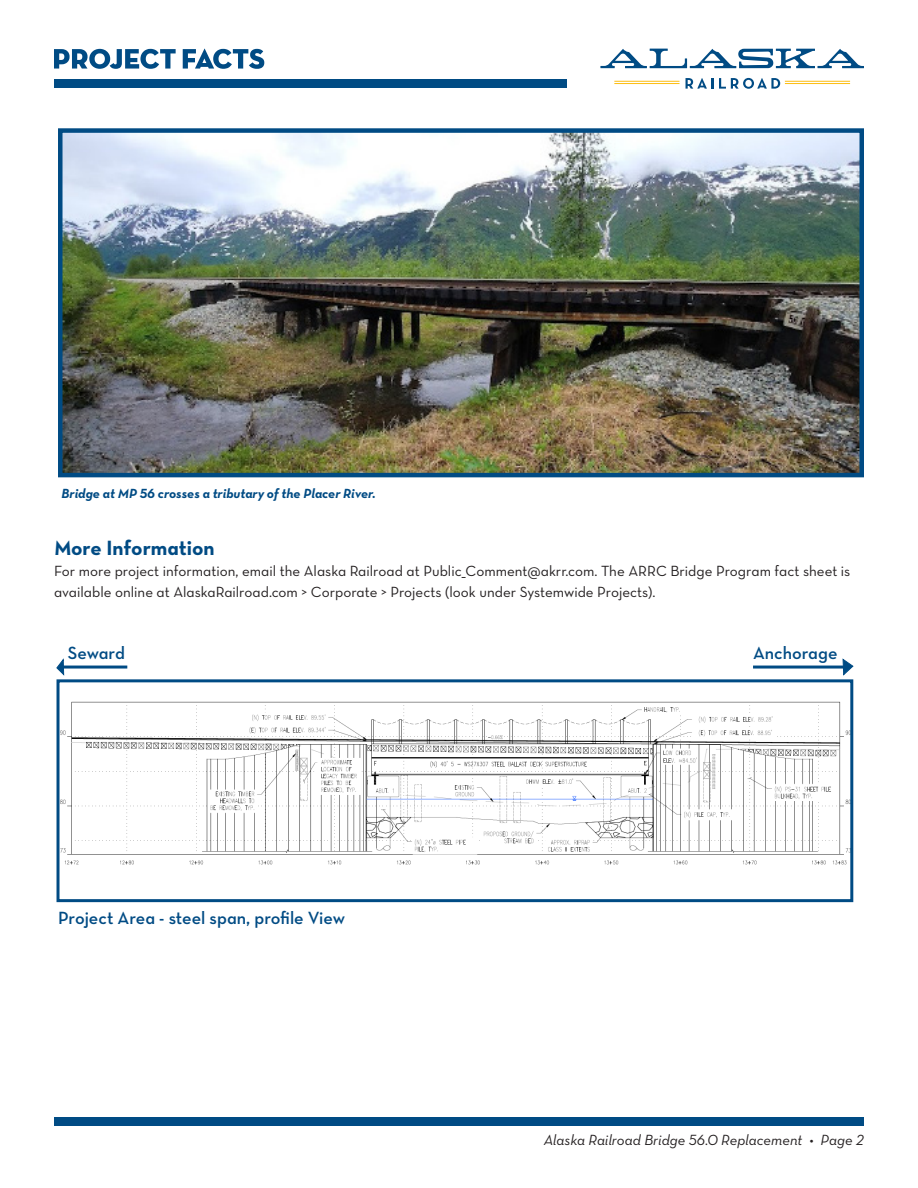
<style>
.page{position:relative;width:918px;height:1188px;background:#fff}
.page>*{position:absolute;margin:0;border:0;box-sizing:border-box;transform-origin:0 0}
.Subhead_1{font:21px "Neutra Text Bold Alt";color:#004b84}
.Subhead_1-2{font:18px "Neutra Text Demi Alt";color:#004b84}
.Subhead_1-3{font:15px/21px "Neutra Text Book Alt";color:#231f20}
.t1{font:15px "Neutra Text Book Italic Alt";color:#231f20}
.t2{font:13.5px "Neutra Text Bold Italic Alt";color:#004b84}
</style>
<div class="page">
<div style="left:54px;top:1118px;width:810px;height:8px;background:#004b84"></div>
<div style="left:54px;top:80px;width:513px;height:8px;background:#004b84"></div>
<svg style="left:686px;top:78px;width:94px;height:11px"></svg>
<svg style="left:600px;top:49px;width:264px;height:19px"></svg>
<hr style="left:614px;top:81px;width:66px;height:1px;background:#fdbe12">
<hr style="left:614px;top:83px;width:66px;height:1px;background:#fdbe12">
<hr style="left:785px;top:81px;width:65px;height:1px;background:#fdbe12">
<hr style="left:785px;top:83px;width:65px;height:1px;background:#fdbe12">
<svg style="left:54px;top:49px;width:122px;height:20px"></svg>
<svg style="left:183px;top:49px;width:81px;height:20px"></svg>
<img style="left:63px;top:133px;width:796px;height:339px">
<div style="left:58px;top:128px;width:806px;height:349px;border:4px solid #004b84"></div>
<img style="left:61px;top:701px;width:788px;height:164px">
<div style="left:57px;top:679px;width:796px;height:223px;border:3px solid #004b84"></div>
<hr style="left:62px;top:666px;width:65px;height:3px;background:#004b84">
<svg style="left:56px;top:658px;width:8px;height:18px"></svg>
<hr style="left:753px;top:666px;width:92px;height:3px;background:#004b84">
<svg style="left:842px;top:658px;width:12px;height:18px"></svg>
<p class="t2" style="left:62px;top:485px;width:316px">Bridge at MP 56 crosses a tributary of the Placer River.</p>
<p class="Subhead_1" style="left:54px;top:534px;width:162px">More Information</p>
<p class="Subhead_1-3" style="left:54px;top:560px;width:798px">For more project information, email the Alaska Railroad at Public_Comment@akrr.com. The ARRC Bridge Program fact sheet is available online at AlaskaRailroad.com &gt; Corporate &gt; Projects (look under Systemwide Projects).</p>
<p class="Subhead_1-2" style="left:68px;top:642px;width:59px">Seward</p>
<p class="Subhead_1-2" style="left:753px;top:642px;width:86px">Anchorage</p>
<p class="Subhead_1-2" style="left:58px;top:906px;width:289px">Project Area - steel span, profile View</p>
<p class="t1" style="left:544px;top:1130px;width:322px">Alaska Railroad Bridge 56.0 Replacement • Page 2</p>
</div>
